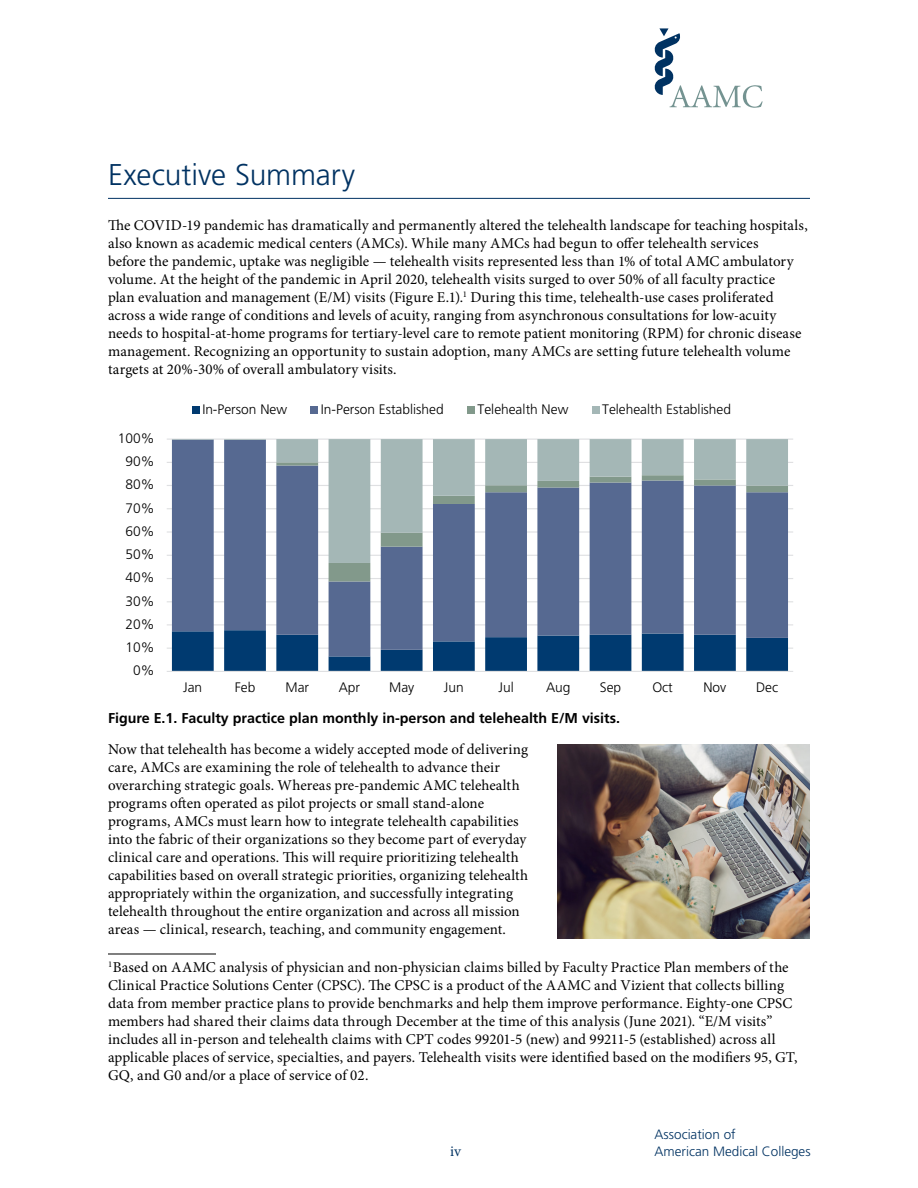
<style>
.page{position:relative;width:918px;height:1188px;background:#fff}
.page>*{position:absolute;margin:0;border:0;box-sizing:border-box;transform-origin:0 0}
.t1{font:300 30px "Frutiger LT Std";letter-spacing:-.005em;color:#003262}
.Body_Copy{font:15px/18px "Minion Pro";letter-spacing:.005em;color:#000}
.Footnote{font:15px/18px "Minion Pro";letter-spacing:.005em;color:#000}
.t2{font:15px "Minion Pro";color:#003262}
.Figure_Title{font:700 14.25px "Frutiger LT Std";color:#000}
.t3{font:300 13.8px "Frutiger LT Std";letter-spacing:.005em;color:#000}
.t4{font:300 13.5px "Frutiger LT Std";color:#003262}
</style>
<div class="page">
<svg style="left:655px;top:28px;width:108px;height:80px"></svg>
<hr style="left:108px;top:198px;width:702px;height:1px;background:#003262">
<hr style="left:108px;top:954px;width:108px;height:1px;background:#000">
<hr style="left:167px;top:648px;width:626px;height:1px;background:#dfe0e2">
<hr style="left:167px;top:624px;width:626px;height:1px;background:#dfe0e2">
<hr style="left:167px;top:601px;width:626px;height:1px;background:#dfe0e2">
<hr style="left:167px;top:578px;width:626px;height:1px;background:#dfe0e2">
<hr style="left:167px;top:555px;width:626px;height:1px;background:#dfe0e2">
<hr style="left:167px;top:531px;width:626px;height:2px;background:#dfe0e2">
<hr style="left:167px;top:508px;width:626px;height:1px;background:#dfe0e2">
<hr style="left:167px;top:485px;width:626px;height:1px;background:#dfe0e2">
<hr style="left:167px;top:462px;width:626px;height:1px;background:#dfe0e2">
<hr style="left:167px;top:439px;width:626px;height:1px;background:#dfe0e2">
<svg style="left:172px;top:656px;width:616px;height:15px"></svg>
<svg style="left:172px;top:563px;width:616px;height:93px;fill:#566991"></svg>
<svg style="left:224px;top:563px;width:564px;height:18px;fill:#566991"></svg>
<svg style="left:172px;top:439px;width:616px;height:124px"></svg>
<hr style="left:167px;top:671px;width:626px;height:1px;background:#dfe0e2">
<div style="left:192px;top:406px;width:7px;height:7px;background:#003a70"></div>
<div style="left:311px;top:406px;width:7px;height:7px;background:#566991"></div>
<div style="left:467px;top:406px;width:8px;height:7px;background:#82998b"></div>
<div style="left:592px;top:406px;width:7px;height:7px;background:#a4b7b6"></div>
<img style="left:557px;top:744px;width:253px;height:195px">
<h1 class="t1" style="left:108px;top:157px;width:249px">Executive Summary</h1>
<p class="Body_Copy" style="left:108px;top:216px;width:701px">The COVID-19 pandemic has dramatically and permanently altered the telehealth landscape for teaching hospitals, also known as academic medical centers (AMCs). While many AMCs had begun to offer telehealth services<br>before the pandemic, uptake was negligible — telehealth visits represented less than 1% of total AMC ambulatory volume. At the height of the pandemic in April 2020, telehealth visits surged to over 50% of all faculty practice<br>plan evaluation and management (E/M) visits (Figure E.1).<sup>1</sup> During this time, telehealth-use cases proliferated across a wide range of conditions and levels of acuity, ranging from asynchronous consultations for low-acuity needs to hospital-at-home programs for tertiary-level care to remote patient monitoring (RPM) for chronic disease management. Recognizing an opportunity to sustain adoption, many AMCs are setting future telehealth volume targets at 20%-30% of overall ambulatory visits.</p>
<p class="t3" style="left:118px;top:430px;width:38px">100%</p>
<p class="t3" style="left:126px;top:454px;width:30px">90%</p>
<p class="t3" style="left:126px;top:477px;width:30px">80%</p>
<p class="t3" style="left:126px;top:500px;width:30px">70%</p>
<p class="t3" style="left:126px;top:523px;width:30px">60%</p>
<p class="t3" style="left:126px;top:547px;width:30px">50%</p>
<p class="t3" style="left:126px;top:570px;width:30px">40%</p>
<p class="t3" style="left:126px;top:593px;width:30px">30%</p>
<p class="t3" style="left:126px;top:616px;width:30px">20%</p>
<p class="t3" style="left:126px;top:640px;width:30px">10%</p>
<p class="t3" style="left:133px;top:663px;width:23px">0%</p>
<p class="t3" style="left:202px;top:401px;width:86px">In-Person New</p>
<p class="t3" style="left:321px;top:401px;width:124px">In-Person Established</p>
<p class="t3" style="left:478px;top:401px;width:92px">Telehealth New</p>
<p class="t3" style="left:602px;top:401px;width:131px">Telehealth Established</p>
<p class="t3" style="left:183px;top:680px;width:20px">Jan</p>
<p class="t3" style="left:235px;top:680px;width:22px">Feb</p>
<p class="t3" style="left:285px;top:680px;width:25px">Mar</p>
<p class="t3" style="left:339px;top:680px;width:23px">Apr</p>
<p class="t3" style="left:389px;top:680px;width:27px">May</p>
<p class="t3" style="left:444px;top:680px;width:21px">Jun</p>
<p class="t3" style="left:498px;top:680px;width:17px">Jul</p>
<p class="t3" style="left:546px;top:680px;width:26px">Aug</p>
<p class="t3" style="left:600px;top:680px;width:23px">Sep</p>
<p class="t3" style="left:652px;top:680px;width:22px">Oct</p>
<p class="t3" style="left:703px;top:680px;width:24px">Nov</p>
<p class="t3" style="left:756px;top:680px;width:24px">Dec</p>
<p class="Figure_Title" style="left:108px;top:709px;width:514px">Figure E.1. Faculty practice plan monthly in-person and telehealth E/M visits.</p>
<p class="Body_Copy" style="left:108px;top:740px;width:422px">Now that telehealth has become a widely accepted mode of delivering care, AMCs are examining the role of telehealth to advance their overarching strategic goals. Whereas pre-pandemic AMC telehealth programs often operated as pilot projects or small stand-alone programs, AMCs must learn how to integrate telehealth capabilities into the fabric of their organizations so they become part of everyday clinical care and operations. This will require prioritizing telehealth capabilities based on overall strategic priorities, organizing telehealth appropriately within the organization, and successfully integrating telehealth throughout the entire organization and across all mission areas — clinical, research, teaching, and community engagement.</p>
<p class="Footnote" style="left:108px;top:958px;width:691px"><sup>1</sup>Based on AAMC analysis of physician and non-physician claims billed by Faculty Practice Plan members of the Clinical Practice Solutions Center (CPSC). The CPSC is a product of the AAMC and Vizient that collects billing data from member practice plans to provide benchmarks and help them improve performance. Eighty-one CPSC members had shared their claims data through December at the time of this analysis (June 2021). “E/M visits” includes all in-person and telehealth claims with CPT codes 99201-5 (new) and 99211-5 (established) across all applicable places of service, specialties, and payers. Telehealth visits were identified based on the modifiers 95, GT, GQ, and G0 and/or a place of service of 02.</p>
<p class="t4" style="left:655px;top:1127px;width:83px">Association of</p>
<p class="t2" style="left:450px;top:1141px;width:12px">iv</p>
<p class="t4" style="left:655px;top:1143px;width:158px">American Medical Colleges</p>
</div>
